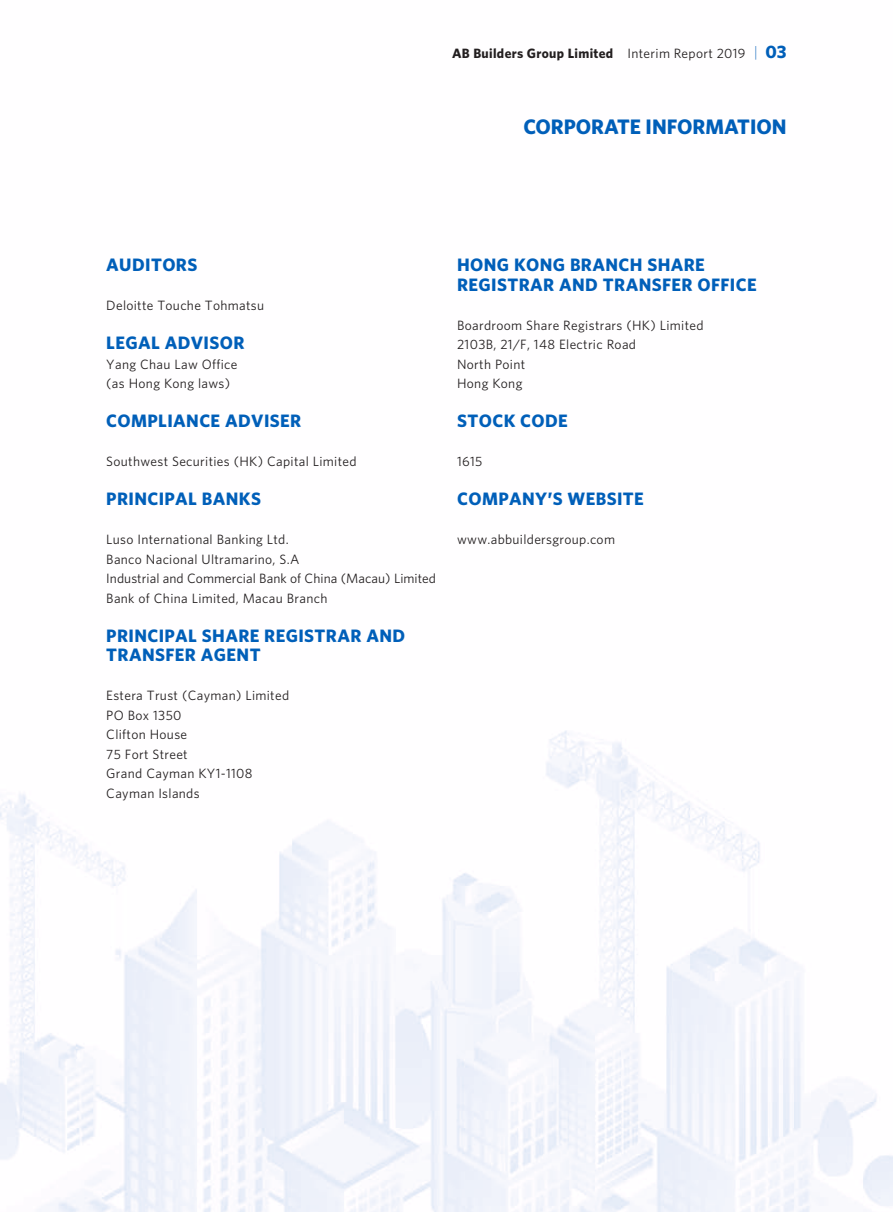
<style>
.page{position:relative;width:893px;height:1212px;background:#fff}
.page>*{position:absolute;margin:0;border:0;box-sizing:border-box;transform-origin:0 0}
.t1{font:700 21px "Whitney";color:#005fb9}
.t2{font:700 18px/19.5px "Whitney";letter-spacing:.02em;color:#005fb9}
.t3{font:13.5px/19.5px "Whitney";letter-spacing:.025em;color:#231f20}
.t4{font:700 13.5px "Whitney";letter-spacing:.025em;color:#231f20}
.s1{font-weight:400}
.s2{font-family:"M Hei HK";font-weight:300;color:#005fb9}
.s3{font-size:18px;color:#005fb9}
</style>
<div class="page">
<img style="left:0;top:731px;width:893px;height:481px">
<p class="t4" style="left:452px;top:45px;width:336px">AB Builders Group Limited <span class="s1">Interim Report 2019</span> <span class="s2">︱</span> <span class="s3">03</span></p>
<h1 class="t1" style="left:523px;top:114px;width:265px">CORPORATE INFORMATION</h1>
<h2 class="t2" style="left:106px;top:255px;width:93px">AUDITORS</h2>
<p class="t3" style="left:106px;top:295px;width:159px">Deloitte Touche Tohmatsu</p>
<h2 class="t2" style="left:106px;top:333px;width:140px">LEGAL ADVISOR</h2>
<p class="t3" style="left:106px;top:354px;width:133px">Yang Chau Law Office (as Hong Kong laws)</p>
<h2 class="t2" style="left:106px;top:411px;width:197px">COMPLIANCE ADVISER</h2>
<p class="t3" style="left:106px;top:451px;width:252px">Southwest Securities (HK) Capital Limited</p>
<h2 class="t2" style="left:106px;top:489px;width:156px">PRINCIPAL BANKS</h2>
<p class="t3" style="left:106px;top:529px;width:331px">Luso International Banking Ltd.<br>Banco Nacional Ultramarino, S.A<br>Industrial and Commercial Bank of China (Macau) Limited Bank of China Limited, Macau Branch</p>
<h2 class="t2" style="left:106px;top:625px;width:300px">PRINCIPAL SHARE REGISTRAR AND<br>TRANSFER AGENT</h2>
<p class="t3" style="left:106px;top:685px;width:184px">Estera Trust (Cayman) Limited<br>PO Box 1350<br>Clifton House<br>75 Fort Street<br>Grand Cayman KY1-1108<br>Cayman Islands</p>
<h2 class="t2" style="left:457px;top:255px;width:301px">HONG KONG BRANCH SHARE<br>REGISTRAR AND TRANSFER OFFICE</h2>
<p class="t3" style="left:457px;top:315px;width:248px">Boardroom Share Registrars (HK) Limited<br>2103B, 21/F, 148 Electric Road<br>North Point<br>Hong Kong</p>
<h2 class="t2" style="left:457px;top:411px;width:112px">STOCK CODE</h2>
<p class="t3" style="left:457px;top:451px;width:27px">1615</p>
<h2 class="t2" style="left:457px;top:489px;width:188px">COMPANY’S WEBSITE</h2>
<p class="t3" style="left:457px;top:529px;width:159px">www.abbuildersgroup.com</p>
</div>
